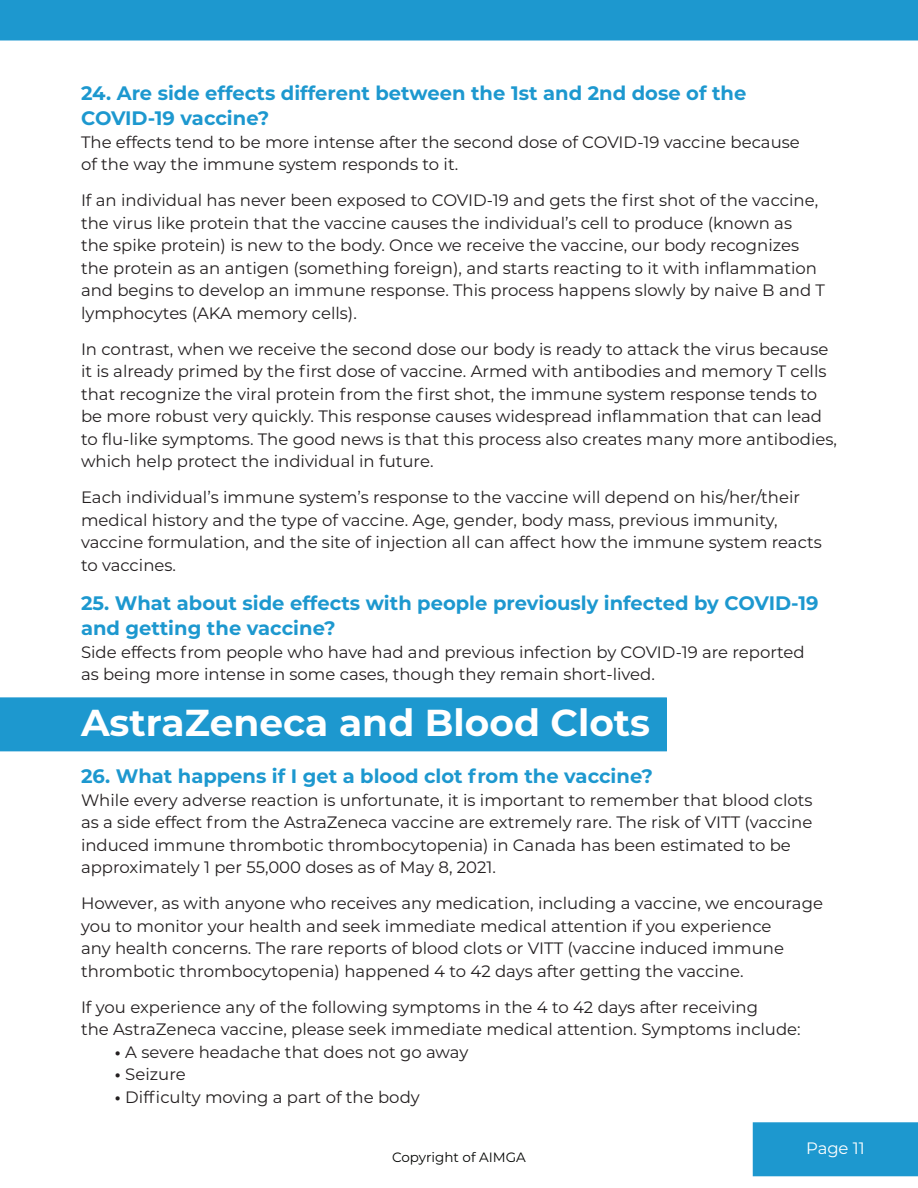
<style>
.page{position:relative;width:918px;height:1188px;background:#fff}
.page>*{position:absolute;margin:0;border:0;box-sizing:border-box;transform-origin:0 0}
.t1{font:700 37.5px "Montserrat";color:#fff}
.t2{font:700 19.5px/25.5px "Montserrat";color:#1d98cf}
.t3{font:16.5px/22.5px "Montserrat";color:#231f20}
.t4{font:16.5px "Montserrat";letter-spacing:-.01em;color:#fff}
.t5{font:13.5px "Montserrat";color:#040503}
.s1{font-weight:700}
</style>
<div class="page">
<div style="left:753px;top:1122px;width:165px;height:54px;background:#1d98cf"></div>
<div style="left:0;top:0;width:918px;height:40px;background:#1d98cf"></div>
<div style="left:0;top:697px;width:667px;height:54px;background:#1d98cf"></div>
<p class="t2" style="left:81px;top:79px;width:667px">24. Are side effects different between the 1st and 2nd dose of the<br>COVID-19 vaccine?</p>
<p class="t3" style="left:81px;top:130px;width:720px">The effects tend to be more intense after the second dose of COVID-19 vaccine because of the way the immune system responds to it.</p>
<p class="t3" style="left:81px;top:189px;width:745px">If an individual has never been exposed to COVID-19 and gets the first shot of the vaccine, the virus like protein that the vaccine causes the individual’s cell to produce (known as<br>the spike protein) is new to the body. Once we receive the vaccine, our body recognizes the protein as an antigen (something foreign), and starts reacting to it with inflammation and begins to develop an immune response. This process happens slowly by naive B and T lymphocytes (AKA memory cells).</p>
<p class="t3" style="left:81px;top:337px;width:757px">In contrast, when we receive the second dose our body is ready to attack the virus because it is already primed by the first dose of vaccine. Armed with antibodies and memory T cells that recognize the viral protein from the first shot, the immune system response tends to be more robust very quickly. This response causes widespread inflammation that can lead to flu-like symptoms. The good news is that this process also creates many more antibodies, which help protect the individual in future.</p>
<p class="t3" style="left:81px;top:486px;width:742px">Each individual’s immune system’s response to the vaccine will depend on his/her/their medical history and the type of vaccine. Age, gender, body mass, previous immunity, vaccine formulation, and the site of injection all can affect how the immune system reacts to vaccines.</p>
<p class="t2" style="left:81px;top:589px;width:739px">25. What about side effects with people previously infected by COVID-19 and getting the vaccine?</p>
<p class="t3" style="left:81px;top:640px;width:725px">Side effects from people who have had and previous infection by COVID-19 are reported as being more intense in some cases, though they remain short-lived.</p>
<p class="t1" style="left:81px;top:696px;width:571px">AstraZeneca and Blood Clots</p>
<p class="t2" style="left:81px;top:763px;width:574px">26. What happens if I get a blood clot from the vaccine?</p>
<p class="t3" style="left:81px;top:788px;width:733px">While every adverse reaction is unfortunate, it is important to remember that blood clots as a side effect from the AstraZeneca vaccine are extremely rare. The risk of VITT (vaccine induced immune thrombotic thrombocytopenia) in Canada has been estimated to be approximately 1 per 55,000 doses as of May 8, 2021.</p>
<p class="t3" style="left:81px;top:892px;width:744px">However, as with anyone who receives any medication, including a vaccine, we encourage you to monitor your health and seek immediate medical attention if you experience<br>any health concerns. The rare reports of blood clots or VITT (vaccine induced immune thrombotic thrombocytopenia) happened 4 to 42 days after getting the vaccine.</p>
<p class="t3" style="left:81px;top:995px;width:721px">If you experience any of the following symptoms in the 4 to 42 days after receiving<br>the AstraZeneca vaccine, please seek immediate medical attention. Symptoms include:</p>
<p class="t3" style="left:115px;top:1040px;width:355px"><span class="s1">•</span> A severe headache that does not go away</p>
<p class="t3" style="left:115px;top:1063px;width:73px"><span class="s1">•</span> Seizure</p>
<p class="t3" style="left:115px;top:1085px;width:307px"><span class="s1">•</span> Difficulty moving a part of the body</p>
<p class="t5" style="left:392px;top:1148px;width:135px">Copyright of AIMGA</p>
<p class="t4" style="left:806px;top:1137px;width:60px">Page 11</p>
</div>
